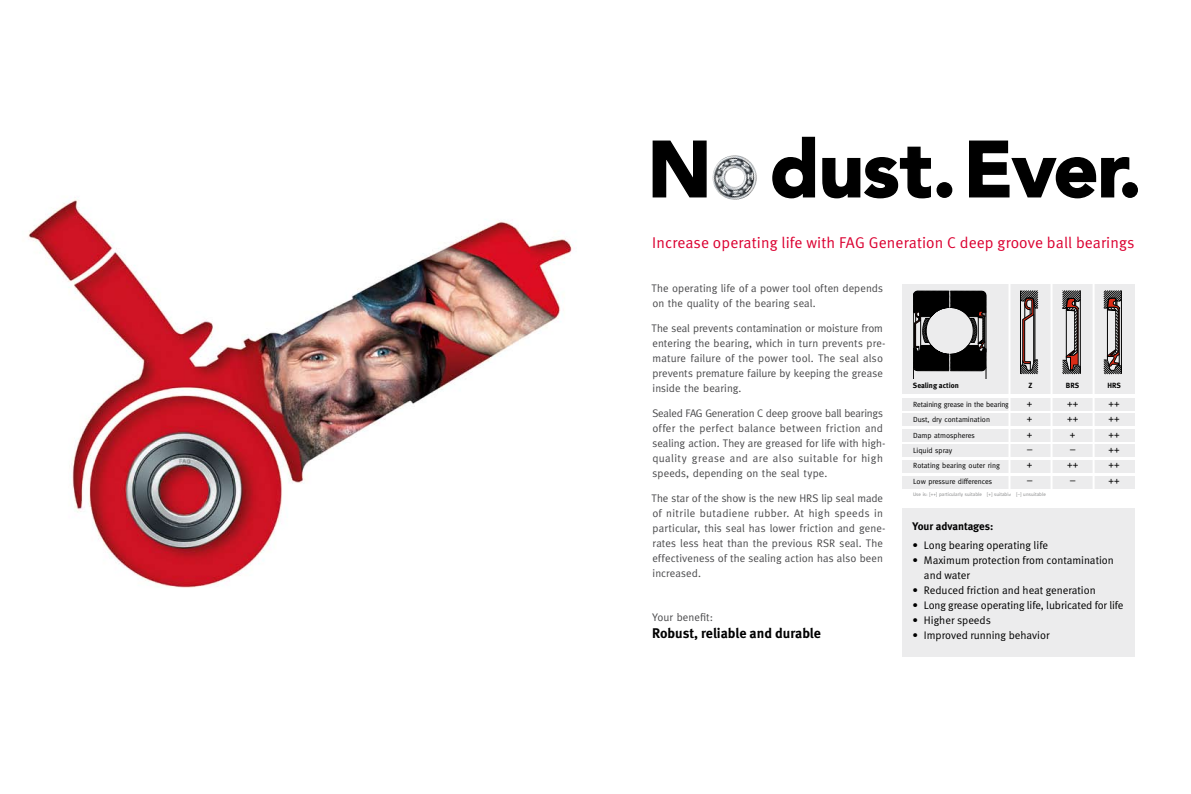
<style>
.page{position:relative;width:1191px;height:794px;background:#fff}
.page>*{position:absolute;margin:0;border:0;box-sizing:border-box;transform-origin:0 0}
.t1{font:900 78.4px "Avenir";letter-spacing:-.01em;color:#000}
.t2{font:15.6px "Meta Normal LF";letter-spacing:.01em;color:#db0031}
.t3{font:14px "Meta Bold LF";letter-spacing:-.005em;color:#000}
.t4{font:11px/15px "Meta";letter-spacing:.005em;color:#4b4b4d}
.t5{font:11px/15px "Meta Normal";color:#000}
.t6{font:11px "Meta";color:#000}
.t7{font:700 11px "Meta";color:#000}
.t8{font:7.5px "Meta";color:#000}
.t9{font:7.5px "Meta";letter-spacing:-.02em;color:#000}
.t10{font:700 7.5px "Meta";color:#000}
.t11{font:5px "Meta";letter-spacing:.01em;color:#878889}
</style>
<div class="page">
<img style="left:28px;top:200px;width:545px;height:388px">
<svg style="left:652px;top:140px;width:55px;height:58px"></svg>
<svg style="left:772px;top:136px;width:43px;height:63px"></svg>
<svg style="left:822px;top:146px;width:109px;height:53px"></svg>
<div style="left:936px;top:182px;width:16px;height:16px;border:1px solid #000;border-radius:50%"></div>
<svg style="left:969px;top:140px;width:161px;height:59px"></svg>
<div style="left:1122px;top:182px;width:16px;height:16px;border:1px solid #000;border-radius:50%"></div>
<img style="left:712px;top:155px;width:45px;height:45px">
<div style="left:901px;top:508px;width:233px;height:149px;background:#ececed"></div>
<div style="left:901px;top:413px;width:233px;height:13px;background:#ececed"></div>
<div style="left:901px;top:429px;width:233px;height:13px;background:#ececed"></div>
<div style="left:901px;top:444px;width:233px;height:13px;background:#ececed"></div>
<div style="left:901px;top:460px;width:233px;height:13px;background:#ececed"></div>
<div style="left:901px;top:476px;width:233px;height:12px;background:#ececed"></div>
<div style="left:901px;top:398px;width:233px;height:12px;background:#ececed"></div>
<div style="left:901px;top:284px;width:233px;height:110px;background:#ececed"></div>
<svg style="left:913px;top:291px;width:73px;height:87px"></svg>
<svg style="left:1020px;top:290px;width:18px;height:84px"></svg>
<hr style="left:1033px;top:314px;width:1px;height:48px;background:#000">
<hr style="left:1080px;top:300px;width:1px;height:73px;background:#000">
<svg style="left:1062px;top:290px;width:18px;height:84px"></svg>
<hr style="left:1121px;top:299px;width:1px;height:73px;background:#000">
<svg style="left:1103px;top:290px;width:18px;height:84px"></svg>
<hr style="left:1008px;top:283px;width:2px;height:211px;background:#fff">
<hr style="left:1050px;top:284px;width:2px;height:211px;background:#fff">
<hr style="left:1092px;top:284px;width:2px;height:211px;background:#fff">
<h1 class="t1" style="left:647px;top:122px;width:495px">N dust. Ever.</h1>
<h2 class="t2" style="left:652px;top:233px;width:484px">Increase operating life with FAG Generation C deep groove ball bearings</h2>
<p class="t4" style="left:651px;top:281px;width:233px">The operating life of a power tool often depends on the quality of the bearing seal.</p>
<p class="t4" style="left:651px;top:321px;width:235px">The seal prevents contamination or moisture from entering the bearing, which in turn prevents pre&shy;mature failure of the power tool. The seal also prevents premature failure by keeping the grease inside the bearing.</p>
<p class="t4" style="left:652px;top:405px;width:235px">Sealed FAG Generation C deep groove ball bearings offer the perfect balance between friction and sealing action. They are greased for life with high&shy;quality grease and are also suitable for high speeds, depending on the seal type.</p>
<p class="t4" style="left:651px;top:490px;width:235px">The star of the show is the new HRS lip seal made of nitrile butadiene rubber. At high speeds in particular, this seal has lower friction and gene&shy;rates less heat than the previous RSR seal. The effectiveness of the sealing action has also been increased.</p>
<p class="t4" style="left:652px;top:609px;width:62px">Your benefit:</p>
<p class="t3" style="left:652px;top:624px;width:170px">Robust, reliable and durable</p>
<p class="t10" style="left:913px;top:381px;width:47px">Sealing action</p>
<p class="t10" style="left:1028px;top:381px;width:5px">Z</p>
<p class="t10" style="left:1065px;top:381px;width:15px">BRS</p>
<p class="t10" style="left:1107px;top:381px;width:15px">HRS</p>
<p class="t9" style="left:913px;top:400px;width:97px">Retaining grease in the bearing</p>
<p class="t6" style="left:1027px;top:396px;width:7px">+</p>
<p class="t6" style="left:1067px;top:396px;width:12px">++</p>
<p class="t6" style="left:1108px;top:396px;width:12px">++</p>
<p class="t8" style="left:913px;top:415px;width:78px">Dust, dry contamination</p>
<p class="t6" style="left:1027px;top:411px;width:7px">+</p>
<p class="t6" style="left:1067px;top:411px;width:12px">++</p>
<p class="t6" style="left:1108px;top:411px;width:12px">++</p>
<p class="t8" style="left:913px;top:431px;width:63px">Damp atmospheres</p>
<p class="t6" style="left:1027px;top:427px;width:7px">+</p>
<p class="t6" style="left:1070px;top:427px;width:7px">+</p>
<p class="t6" style="left:1108px;top:427px;width:12px">++</p>
<p class="t8" style="left:913px;top:446px;width:41px">Liquid spray</p>
<p class="t6" style="left:1027px;top:443px;width:7px">–</p>
<p class="t6" style="left:1070px;top:443px;width:7px">–</p>
<p class="t6" style="left:1108px;top:443px;width:12px">++</p>
<p class="t8" style="left:913px;top:461px;width:88px">Rotating bearing outer ring</p>
<p class="t6" style="left:1027px;top:458px;width:7px">+</p>
<p class="t6" style="left:1067px;top:458px;width:12px">++</p>
<p class="t6" style="left:1108px;top:458px;width:12px">++</p>
<p class="t8" style="left:913px;top:477px;width:81px">Low pressure differences</p>
<p class="t6" style="left:1027px;top:474px;width:7px">–</p>
<p class="t6" style="left:1070px;top:474px;width:7px">–</p>
<p class="t6" style="left:1108px;top:474px;width:12px">++</p>
<p class="t11" style="left:913px;top:491px;width:134px">Use is: [++] particularly suitable [+] suitable [–] unsuitable</p>
<p class="t7" style="left:912px;top:520px;width:82px">Your advantages:</p>
<p class="t5" style="left:912px;top:538px;width:137px">• Long bearing operating life</p>
<p class="t5" style="left:924px;top:553px;width:191px;text-indent:-11px">• Maximum protection from contamination and water</p>
<p class="t5" style="left:912px;top:583px;width:185px">• Reduced friction and heat generation</p>
<p class="t5" style="left:912px;top:598px;width:212px">• Long grease operating life, lubricated for life</p>
<p class="t5" style="left:912px;top:613px;width:80px">• Higher speeds</p>
<p class="t5" style="left:912px;top:628px;width:138px">• Improved running behavior</p>
</div>
